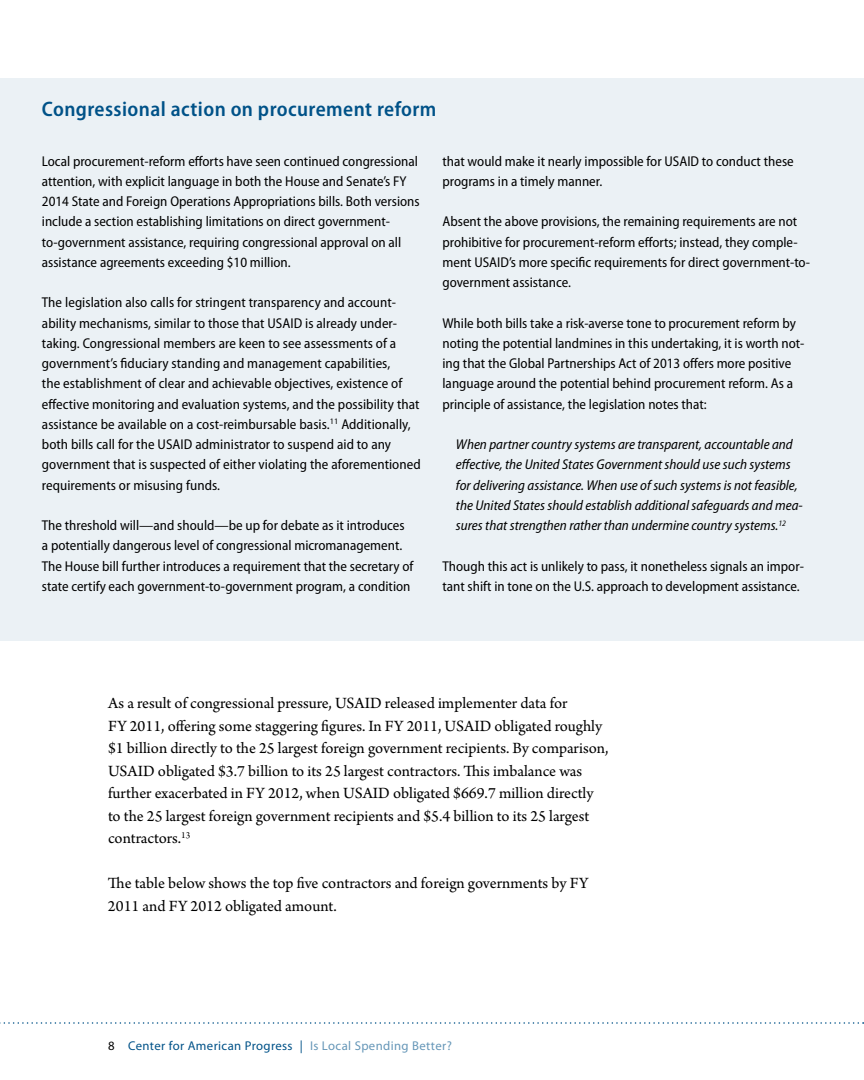
<style>
.page{position:relative;width:864px;height:1080px;background:#fff}
.page>*{position:absolute;margin:0;border:0;box-sizing:border-box;transform-origin:0 0}
.t1{font:600 semi-condensed 21px "Myriad Pro";letter-spacing:.02em;color:#005288}
.t2{font:16.5px/22.5px "Arno Pro";color:#000}
.t3{font:semi-condensed 14.25px/20.2px "Myriad Pro";color:#000}
.t4{font:italic semi-condensed 14.25px/20.2px "Myriad Pro";color:#000}
.t5{font:12.75px "Myriad Pro";letter-spacing:.03em;color:#005288}
.s1{color:#000}
.s2{color:#6697b8}
</style>
<div class="page">
<svg style="left:0;top:1022px;width:864px;height:2px"></svg>
<div style="left:0;top:123px;width:864px;height:517px;background:#ebf1f5"></div>
<div style="left:0;top:78px;width:864px;height:45px;background:#ebf1f5"></div>
<h1 class="t1" style="left:42px;top:98px;width:396px">Congressional action on procurement reform</h1>
<p class="t3" style="left:42px;top:151px;width:379px">Local procurement-reform efforts have seen continued congressional attention, with explicit language in both the House and Senate’s FY 2014 State and Foreign Operations Appropriations bills. Both versions include a section establishing limitations on direct government&shy;to-government assistance, requiring congressional approval on all assistance agreements exceeding $10 million.</p>
<p class="t3" style="left:42px;top:293px;width:380px">The legislation also calls for stringent transparency and account&shy;ability mechanisms, similar to those that USAID is already under&shy;taking. Congressional members are keen to see assessments of a government’s fiduciary standing and management capabilities,<br>the establishment of clear and achievable objectives, existence of effective monitoring and evaluation systems, and the possibility that assistance be available on a cost-reimbursable basis.<sup>11</sup> Additionally, both bills call for the USAID administrator to suspend aid to any government that is suspected of either violating the aforementioned requirements or misusing funds.</p>
<p class="t3" style="left:42px;top:516px;width:373px">The threshold will—and should—be up for debate as it introduces a potentially dangerous level of congressional micromanagement.<br>The House bill further introduces a requirement that the secretary of state certify each government-to-government program, a condition</p>
<p class="t3" style="left:442px;top:151px;width:353px">that would make it nearly impossible for USAID to conduct these programs in a timely manner.</p>
<p class="t3" style="left:442px;top:212px;width:369px">Absent the above provisions, the remaining requirements are not prohibitive for procurement-reform efforts; instead, they comple&shy;ment USAID’s more specific requirements for direct government-to&shy;government assistance.</p>
<p class="t3" style="left:442px;top:313px;width:363px">While both bills take a risk-averse tone to procurement reform by noting the potential landmines in this undertaking, it is worth not&shy;ing that the Global Partnerships Act of 2013 offers more positive language around the potential behind procurement reform. As a principle of assistance, the legislation notes that:</p>
<p class="t4" style="left:456px;top:435px;width:348px">When partner country systems are transparent, accountable and effective, the United States Government should use such systems for delivering assistance. When use of such systems is not feasible, the United States should establish additional safeguards and mea&shy;sures that strengthen rather than undermine country systems.<sup>12</sup></p>
<p class="t3" style="left:442px;top:556px;width:363px">Though this act is unlikely to pass, it nonetheless signals an impor&shy;tant shift in tone on the U.S. approach to development assistance.</p>
<p class="t2" style="left:108px;top:693px;width:502px">As a result of congressional pressure, USAID released implementer data for<br>FY 2011, offering some staggering figures. In FY 2011, USAID obligated roughly $1 billion directly to the 25 largest foreign government recipients. By comparison, USAID obligated $3.7 billion to its 25 largest contractors. This imbalance was further exacerbated in FY 2012, when USAID obligated $669.7 million directly to the 25 largest foreign government recipients and $5.4 billion to its 25 largest contractors.<sup>13</sup></p>
<p class="t2" style="left:108px;top:873px;width:482px">The table below shows the top five contractors and foreign governments by FY<br>2011 and FY 2012 obligated amount.</p>
<p class="t5" style="left:108px;top:1038px;width:345px"><span class="s1">8</span> Center for American Progress | <span class="s2">Is Local Spending Better?</span></p>
</div>
